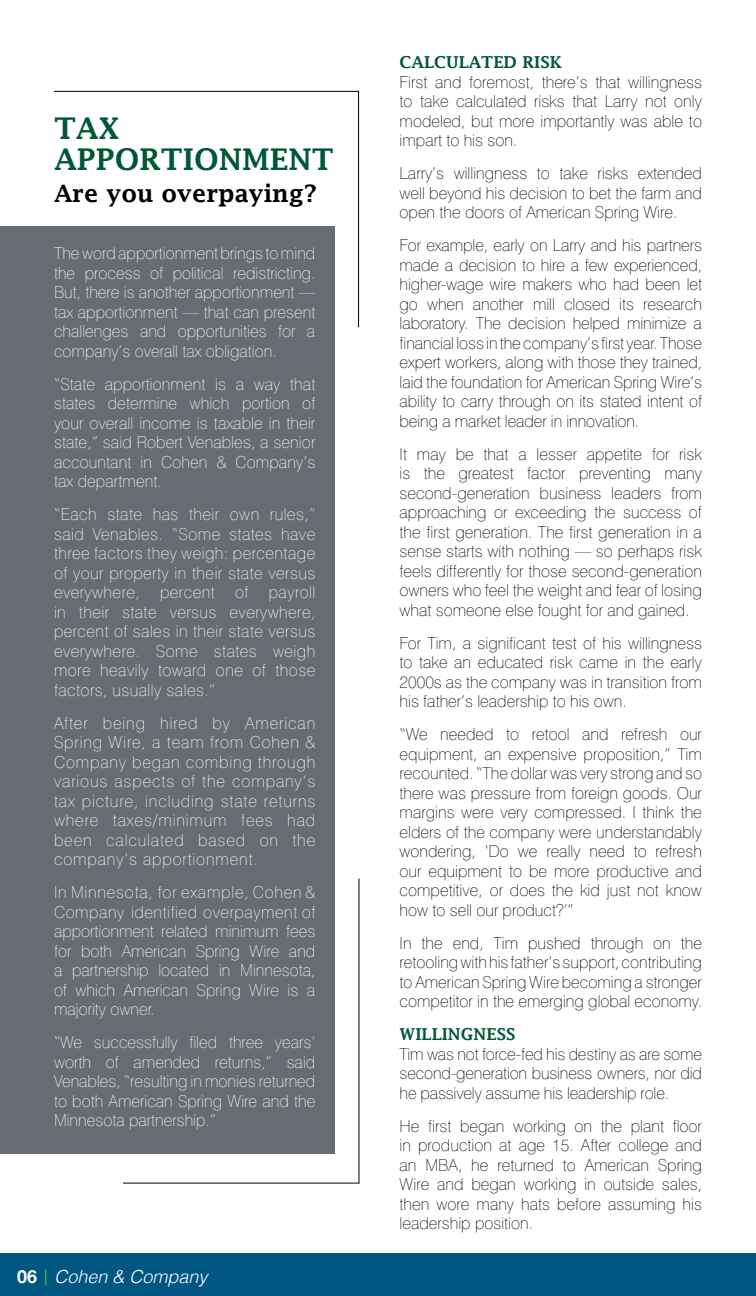
<style>
.page{position:relative;width:756px;height:1296px;background:#fff}
.page>*{position:absolute;margin:0;border:0;box-sizing:border-box;transform-origin:0 0}
.t1{font:600 30px/31.5px "Lucida Fax";color:#005833}
.t2{font:600 24px "Lucida Fax";color:#000}
.t3{font:italic 300 18px "Helvetica";color:#fff}
.t4{font:100 16.5px/19.5px "Helvetica";color:#000;text-align:justify}
.t5{font:100 16.5px/19.5px "Helvetica";letter-spacing:.005em;color:#fff;text-align:justify}
.t6{font:600 16.5px "Lucida Fax";color:#005833}
.s1{font-family:"Helvetica Neue";font-weight:700;font-style:normal}
</style>
<div class="page">
<div style="left:0;top:226px;width:335px;height:927px;background:#696b73"></div>
<hr style="left:54px;top:91px;width:305px;height:1px;background:#000">
<hr style="left:358px;top:91px;width:1px;height:236px;background:#000">
<hr style="left:359px;top:879px;width:1px;height:304px;background:#000">
<hr style="left:123px;top:1183px;width:237px;height:1px;background:#000">
<div style="left:0;top:1254px;width:756px;height:42px;background:#005581"></div>
<svg style="left:45px;top:1269px;width:1px;height:16px"></svg>
<h1 class="t1" style="left:54px;top:112px;width:281px">TAX<br>APPORTIONMENT</h1>
<h2 class="t2" style="left:54px;top:179px;width:264px">Are you overpaying?</h2>
<p class="t5" style="left:54px;top:243px;width:263px">The word apportionment brings to mind the process of political redistricting.<br>But, there is another apportionment — tax apportionment — that can present challenges and opportunities for a company’s overall tax obligation.</p>
<p class="t5" style="left:54px;top:374px;width:263px">“State apportionment is a way that states determine which portion of your overall income is taxable in their state,” said Robert Venables, a senior accountant in Cohen &amp; Company’s tax department.</p>
<p class="t5" style="left:54px;top:504px;width:263px">“Each state has their own rules,” said Venables. “Some states have three factors they weigh: percentage of your property in their state versus everywhere, percent of payroll in their state versus everywhere, percent of sales in their state versus everywhere. Some states weigh more heavily toward one of those factors, usually sales.”</p>
<p class="t5" style="left:54px;top:713px;width:263px">After being hired by American Spring Wire, a team from Cohen &amp; Company began combing through various aspects of the company’s tax picture, including state returns where taxes/minimum fees had been calculated based on the company’s apportionment.</p>
<p class="t5" style="left:54px;top:883px;width:263px">In Minnesota, for example, Cohen &amp; Company identified overpayment of apportionment related minimum fees for both American Spring Wire and a partnership located in Minnesota, of which American Spring Wire is a majority owner.</p>
<p class="t5" style="left:54px;top:1033px;width:263px">“We successfully filed three years’ worth of amended returns,” said Venables, “resulting in monies returned to both American Spring Wire and the Minnesota partnership.”</p>
<p class="t3" style="left:17px;top:1266px;width:192px"><span class="s1">06</span> Cohen &amp; Company</p>
<p class="t6" style="left:400px;top:53px;width:164px">CALCULATED RISK</p>
<p class="t4" style="left:400px;top:72px;width:304px">First and foremost, there’s that willingness to take calculated risks that Larry not only modeled, but more importantly was able to impart to his son.</p>
<p class="t4" style="left:400px;top:163px;width:304px">Larry’s willingness to take risks extended well beyond his decision to bet the farm and open the doors of American Spring Wire.</p>
<p class="t4" style="left:400px;top:235px;width:304px">For example, early on Larry and his partners made a decision to hire a few experienced, higher-wage wire makers who had been let go when another mill closed its research laboratory. The decision helped minimize a financial loss in the company’s first year. Those expert workers, along with those they trained, laid the foundation for American Spring Wire’s ability to carry through on its stated intent of being a market leader in innovation.</p>
<p class="t4" style="left:400px;top:444px;width:304px">It may be that a lesser appetite for risk is the greatest factor preventing many second-generation business leaders from approaching or exceeding the success of the first generation. The first generation in a sense starts with nothing — so perhaps risk feels differently for those second-generation owners who feel the weight and fear of losing what someone else fought for and gained.</p>
<p class="t4" style="left:400px;top:633px;width:304px">For Tim, a significant test of his willingness to take an educated risk came in the early 2000s as the company was in transition from his father’s leadership to his own.</p>
<p class="t4" style="left:400px;top:725px;width:304px">“We needed to retool and refresh our equipment, an expensive proposition,” Tim recounted. “The dollar was very strong and so there was pressure from foreign goods. Our margins were very compressed. I think the elders of the company were understandably wondering, ‘Do we really need to refresh our equipment to be more productive and competitive, or does the kid just not know how to sell our product?’”</p>
<p class="t4" style="left:400px;top:933px;width:304px">In the end, Tim pushed through on the retooling with his father’s support, contributing to American Spring Wire becoming a stronger competitor in the emerging global economy.</p>
<p class="t6" style="left:400px;top:1025px;width:117px">WILLINGNESS</p>
<p class="t4" style="left:400px;top:1044px;width:304px">Tim was not force-fed his destiny as are some second-generation business owners, nor did he passively assume his leadership role.</p>
<p class="t4" style="left:400px;top:1116px;width:304px">He first began working on the plant floor in production at age 15. After college and an MBA, he returned to American Spring Wire and began working in outside sales, then wore many hats before assuming his leadership position.</p>
</div>
